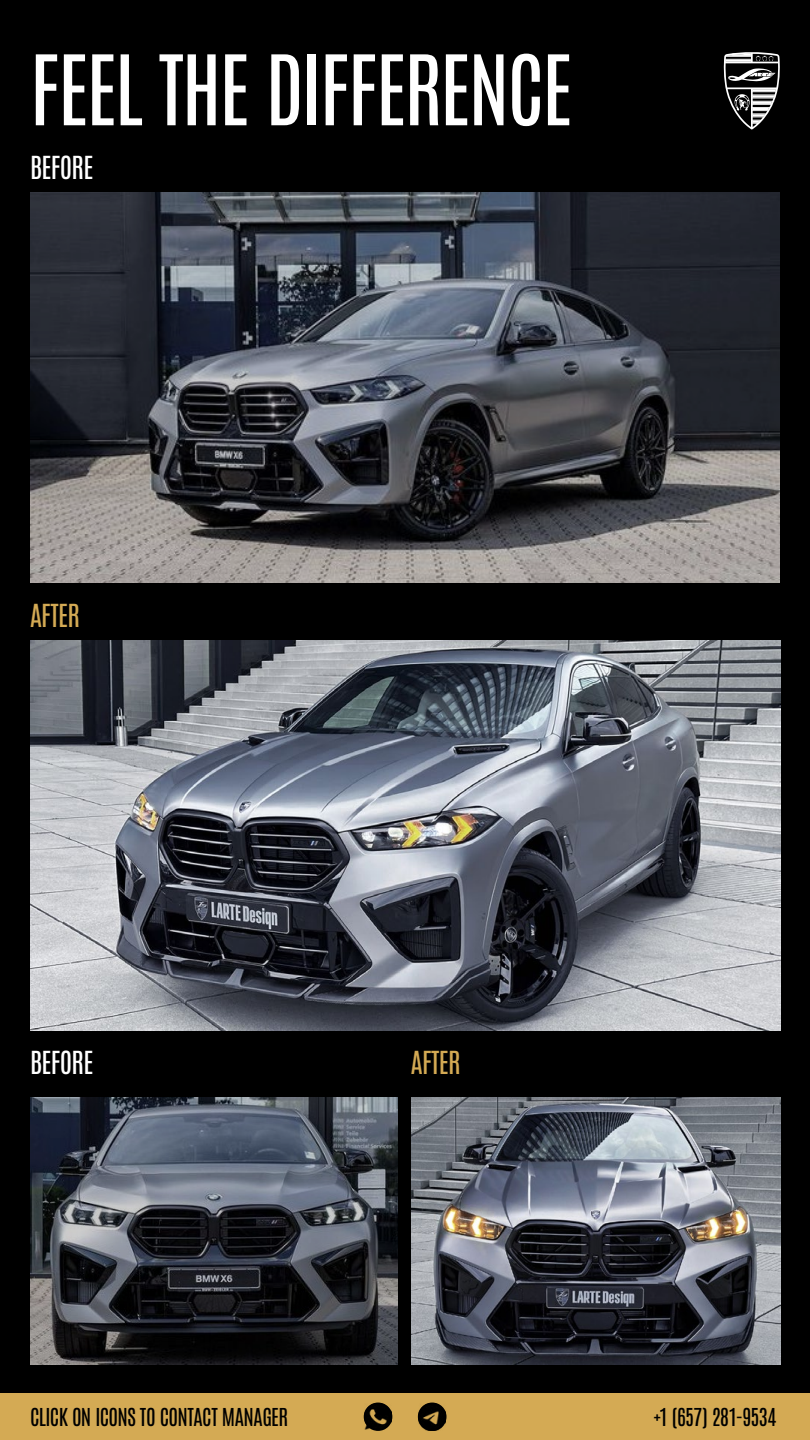
<style>
.page{position:relative;width:810px;height:1440px;background:#000}
.page>*{position:absolute;margin:0;border:0;box-sizing:border-box;transform-origin:0 0}
.t1{font:82.5px "Antonio";letter-spacing:-.025em;color:#fff}
.t2{font:27px "Antonio";letter-spacing:-.025em;color:#fff}
.t3{font:27px "Antonio";letter-spacing:-.025em;color:#d4aa54}
.t4{font:21px "Antonio";letter-spacing:-.025em;color:#000}
</style>
<div class="page">
<div style="left:0;top:1393px;width:810px;height:47px;background:#d4aa54"></div>
<img style="left:419px;top:1404px;width:25px;height:26px">
<img style="left:365px;top:1403px;width:26px;height:27px">
<div style="left:364px;top:1403px;width:28px;height:28px;border:2px solid #000;border-radius:50%"></div>
<div style="left:418px;top:1403px;width:29px;height:28px;border:2px solid #000;border-radius:50%"></div>
<img style="left:30px;top:640px;width:750px;height:390px">
<img style="left:30px;top:192px;width:750px;height:390px">
<img style="left:411px;top:1098px;width:369px;height:266px">
<img style="left:30px;top:1098px;width:368px;height:266px">
<svg style="left:724px;top:52px;width:56px;height:78px"></svg>
<h1 class="t1" style="left:30px;top:32px;width:544px">FEEL THE DIFFERENCE</h1>
<p class="t2" style="left:30px;top:149px;width:65px">BEFORE</p>
<p class="t3" style="left:30px;top:596px;width:51px">AFTER</p>
<p class="t2" style="left:30px;top:1043px;width:65px">BEFORE</p>
<p class="t3" style="left:411px;top:1043px;width:51px">AFTER</p>
<p class="t4" style="left:30px;top:1402px;width:260px">CLICK ON ICONS TO CONTACT MANAGER</p>
<p class="t4" style="left:654px;top:1402px;width:124px">+1 (657) 281-9534</p>
</div>
